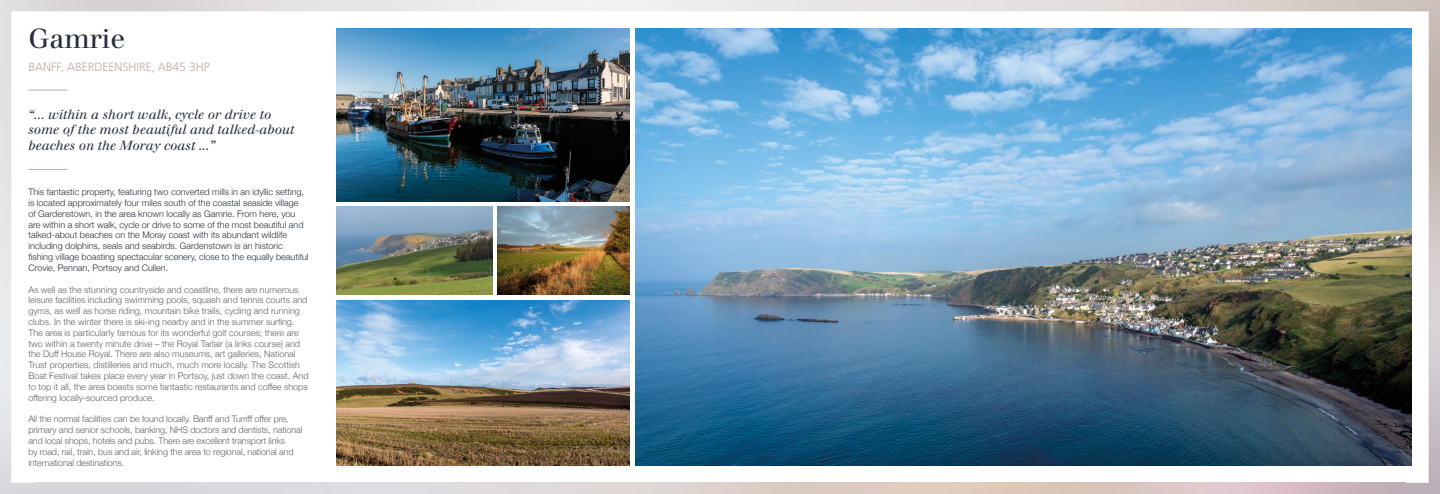
<style>
.page{position:relative;width:1440px;height:494px;background:#fff}
.page>*{position:absolute;margin:0;border:0;box-sizing:border-box;transform-origin:0 0}
.t1{font:27px "Justus";color:#26303d}
.t2{font:13px/15.6px "Justus Italic Oldstyle";color:#26303d}
.t3{font:300 12px "Frutiger";color:#beaba4}
.t4{font:300 9px/10.8px "Helvetica Neue";color:#646363}
.t5{font:300 9px/10.8px "Helvetica Neue";color:#26303d}
</style>
<div class="page">
<img style="left:635px;top:35px;width:770px;height:430px">
<img style="left:336px;top:300px;width:293px;height:165px">
<img style="left:336px;top:35px;width:293px;height:166px">
<img style="left:336px;top:207px;width:156px;height:87px">
<img style="left:498px;top:207px;width:131px;height:87px">
<img style="left:0;top:0;width:1440px;height:35px">
<img style="left:0;top:35px;width:35px;height:458px">
<img style="left:1405px;top:35px;width:35px;height:458px">
<hr style="left:28px;top:90px;width:40px;height:1px;background:#beaba4">
<hr style="left:28px;top:169px;width:40px;height:1px;background:#beaba4">
<h1 class="t1" style="left:28px;top:22px;width:99px">Gamrie</h1>
<h3 class="t3" style="left:28px;top:60px;width:183px">BANFF, ABERDEENSHIRE, AB45 3HP</h3>
<h2 class="t2" style="left:28px;top:106px;width:268px">“... within a short walk, cycle or drive to some of the most beautiful and talked-about beaches on the Moray coast ...”</h2>
<p class="t5" style="left:28px;top:186px;width:282px">This fantastic property, featuring two converted mills in an idyllic setting, is located approximately four miles south of the coastal seaside village<br>of Gardenstown, in the area known locally as Gamrie. From here, you are within a short walk, cycle or drive to some of the most beautiful and talked-about beaches on the Moray coast with its abundant wildlife including dolphins, seals and seabirds. Gardenstown is an historic fishing village boasting spectacular scenery, close to the equally beautiful Crovie, Pennan, Portsoy and Cullen.</p>
<p class="t4" style="left:28px;top:283px;width:282px">As well as the stunning countryside and coastline, there are numerous leisure facilities including swimming pools, squash and tennis courts and gyms, as well as horse riding, mountain bike trails, cycling and running clubs. In the winter there is ski-ing nearby and in the summer surfing.<br>The area is particularly famous for its wonderful golf courses; there are two within a twenty minute drive – the Royal Tarlair (a links course) and the Duff House Royal. There are also museums, art galleries, National Trust properties, distilleries and much, much more locally. The Scottish Boat Festival takes place every year in Portsoy, just down the coast. And to top it all, the area boasts some fantastic restaurants and coffee shops offering locally-sourced produce.</p>
<p class="t4" style="left:28px;top:412px;width:276px">All the normal facilities can be found locally. Banff and Turriff offer pre, primary and senior schools, banking, NHS doctors and dentists, national and local shops, hotels and pubs. There are excellent transport links<br>by road, rail, train, bus and air, linking the area to regional, national and international destinations.</p>
</div>
